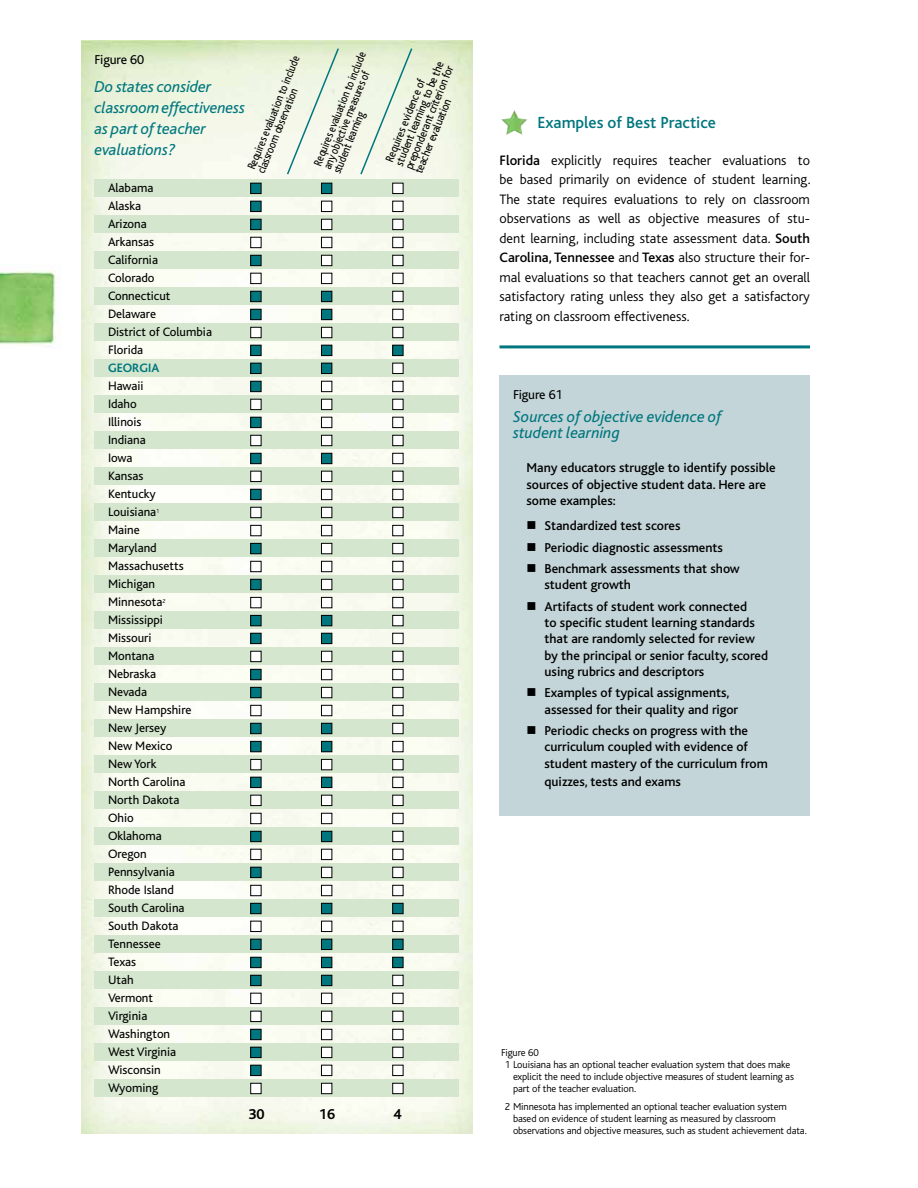
<style>
.page{position:relative;width:918px;height:1188px;background:#fff}
.page>*{position:absolute;margin:0;border:0;box-sizing:border-box;transform-origin:0 0}
.t1{font:500 16.8px "Bliss";color:#00777e}
.t2{font:italic 16.5px/21px "Bliss";letter-spacing:-.01em;color:#00777e}
.t3{font:700 15px "Bliss";color:#000}
.t4{font:300 14.25px/19.5px "Bliss";color:#000;text-align:justify}
.t5{font:500 13.5px/16.2px "Bliss";color:#000}
.t6{font:13.5px "Bliss";letter-spacing:-.01em;color:#000}
.t7{font:12.75px/18px "Bliss";color:#000}
.t8{font:700 12.75px "Bliss";color:#00777e}
.t9{font:12px/10.5px "Bliss";color:#000;scale:.85 1}
.t10{font:12px/10.5px "Bliss";color:#000;scale:.9 1}
.t11{font:300 10.5px/12px "Bliss";letter-spacing:-.01em;color:#000}
.s1{font-weight:500}
</style>
<div class="page">
<img style="left:0;top:271px;width:56px;height:74px">
<div style="left:500px;top:376px;width:310px;height:440px;background:#c4d5d9"></div>
<hr style="left:500px;top:345px;width:310px;height:3px;background:#00777e">
<svg style="left:94px;top:47px;width:365px;height:1050px"></svg>
<img style="left:501px;top:114px;width:22px;height:21px">
<p class="t9" style="left:246px;top:167px;width:144px;rotate:-68deg">r equires evaluation to include classroom observation</p>
<p class="t9" style="left:312px;top:163px;width:144px;rotate:-68deg">r equires evaluation to include any objective measures of student learning</p>
<p class="t10" style="left:384px;top:159px;width:125px;rotate:-68deg">r equires evidence of student learning to be the preponderant criterion for teacher evaluation</p>
<p class="t6" style="left:94px;top:53px;width:51px">Figure 60</p>
<p class="t2" style="left:94px;top:77px;width:152px">Do states consider classroom effectiveness as part of teacher evaluations?</p>
<p class="t7" style="left:108px;top:179px;width:106px">alabama<br>alaska<br>arizona<br>arkansas<br>california<br>colorado connecticut<br>Delaware<br>District of columbia<br>Florida</p>
<p class="t8" style="left:108px;top:361px;width:51px">GEORGIA</p>
<p class="t7" style="left:108px;top:377px;width:85px">hawaii<br>idaho<br>illinois<br>indiana<br>iowa<br>kansas kentucky louisiana<sup>1<br></sup>Maine<br>Maryland<br>Massachusetts<br>Michigan<br>Minnesota<sup>2<br></sup>Mississippi<br>Missouri<br>Montana nebraska nevada<br>new hampshire new Jersey new Mexico new york<br>north carolina north Dakota ohio<br>oklahoma oregon<br>Pennsylvania rhode island<br>South carolina<br>South Dakota tennessee texas<br>Utah<br>Vermont<br>Virginia<br>Washington<br>West Virginia<br>Wisconsin<br>Wyoming</p>
<p class="t3" style="left:248px;top:1107px;width:18px">30</p>
<p class="t3" style="left:319px;top:1107px;width:18px">16</p>
<p class="t3" style="left:393px;top:1107px;width:10px">4</p>
<p class="t1" style="left:538px;top:113px;width:180px">examples of Best Practice</p>
<p class="t4" style="left:500px;top:151px;width:313px"><span class="s1">florida</span> explicitly requires teacher evaluations to be based primarily on evidence of student learning.<br>The state requires evaluations to rely on classroom observations as well as objective measures of stu&shy;dent learning, including state assessment data. <span class="s1">South carolina, tennessee</span> and <span class="s1">texas</span> also structure their for&shy;mal evaluations so that teachers cannot get an overall satisfactory rating unless they also get a satisfactory rating on classroom effectiveness.</p>
<p class="t6" style="left:513px;top:387px;width:51px">Figure 61</p>
<p class="t2" style="left:513px;top:409px;width:210px;line-height:16.5px">Sources of objective evidence of student learning</p>
<p class="t5" style="left:526px;top:460px;width:251px">Many educators struggle to identify possible sources of objective student data. here are some examples:</p>
<p class="t5" style="left:526px;top:518px;width:156px">■ Standardized test scores</p>
<p class="t5" style="left:526px;top:539px;width:198px">■ Periodic diagnostic assessments</p>
<p class="t5" style="left:544px;top:561px;width:197px;text-indent:-18px">■ Benchmark assessments that show student growth</p>
<p class="t5" style="left:544px;top:599px;width:225px;text-indent:-18px">■ artifacts of student work connected<br>to specific student learning standards that are randomly selected for review by the principal or senior faculty, scored using rubrics and descriptors</p>
<p class="t5" style="left:544px;top:685px;width:195px;text-indent:-18px">■ examples of typical assignments, assessed for their quality and rigor</p>
<p class="t5" style="left:544px;top:723px;width:225px;text-indent:-18px">■ Periodic checks on progress with the curriculum coupled with evidence of student mastery of the curriculum from</p>
<p class="t5" style="left:544px;top:773px;width:138px">quizzes, tests and exams</p>
<p class="t11" style="left:501px;top:1047px;width:39px">Figure 60</p>
<p class="t11" style="left:505px;top:1059px;width:287px">1 Louisiana has an optional teacher evaluation system that does make</p>
<p class="t11" style="left:513px;top:1071px;width:282px">explicit the need to include objective measures of student learning as</p>
<p class="t11" style="left:513px;top:1083px;width:125px">part of the teacher evaluation.</p>
<p class="t11" style="left:513px;top:1101px;width:295px;text-indent:-8px">2 Minnesota has implemented an optional teacher evaluation system based on evidence of student learning as measured by classroom observations and objective measures, such as student achievement data.</p>
</div>
